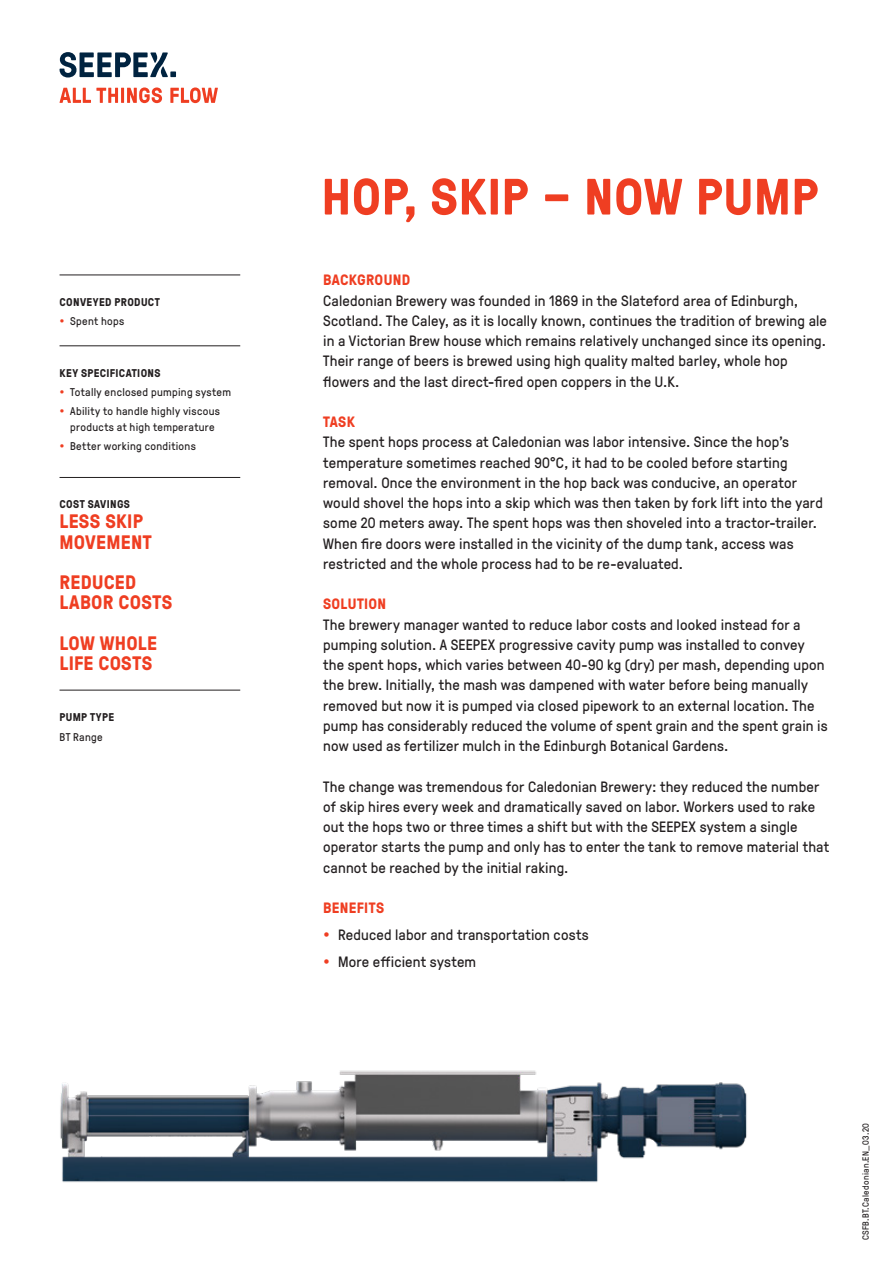
<style>
.page{position:relative;width:893px;height:1263px;background:#fff}
.page>*{position:absolute;margin:0;border:0;box-sizing:border-box;transform-origin:0 0}
.Headline_M_34pt{font:700 51px "GT Pressura";letter-spacing:.01em;color:#ef3e22}
.Marginatext_Hervorhe{font:700 19.5px/20.2px "GT Pressura";letter-spacing:.015em;color:#ef3e22}
.Copytext_10pt{font:15px/20.2px "GT Pressura";letter-spacing:.015em;color:#231f20}
.Copytext_Headline_10{font:700 15px "GT Pressura";letter-spacing:.02em;color:#ef3e22}
.Marginaltext_7_5pt{font:11.25px/15.1px "GT Pressura";letter-spacing:.03em;color:#231f20}
.Marginaltext_Headlin{font:700 11.25px "GT Pressura";letter-spacing:.035em;color:#231f20}
.Marginaltext_7_5pt-2{font:9px "GT Pressura";letter-spacing:.035em;color:#231f20}
</style>
<div class="page">
<hr style="left:60px;top:275px;width:180px;height:1px;background:#231f20">
<hr style="left:60px;top:345px;width:180px;height:1px;background:#231f20">
<hr style="left:60px;top:477px;width:180px;height:1px;background:#231f20">
<hr style="left:60px;top:690px;width:180px;height:1px;background:#231f20">
<img style="left:60px;top:1070px;width:687px;height:112px">
<svg style="left:60px;top:52px;width:116px;height:25px"></svg>
<svg style="left:170px;top:87px;width:48px;height:16px"></svg>
<svg style="left:127px;top:87px;width:35px;height:16px"></svg>
<hr style="left:121px;top:88px;width:3px;height:15px;background:#ef3e22">
<svg style="left:59px;top:88px;width:59px;height:15px"></svg>
<p class="Marginaltext_Headlin" style="left:60px;top:293px;width:102px">CONVEYED PRODUCT</p>
<p class="Marginaltext_7_5pt" style="left:70px;top:313px;width:56px">Spent hops</p>
<p class="Marginaltext_Headlin" style="left:60px;top:364px;width:103px">KEY SPECIFICATIONS</p>
<p class="Marginaltext_7_5pt" style="left:70px;top:384px;width:162px">Totally enclosed pumping system</p>
<p class="Marginaltext_7_5pt" style="left:70px;top:403px;width:151px">Ability to handle highly viscous products at high temperature</p>
<p class="Marginaltext_7_5pt" style="left:70px;top:438px;width:127px">Better working conditions</p>
<p class="Marginaltext_Headlin" style="left:60px;top:496px;width:72px">COST SAVINGS</p>
<p class="Marginatext_Hervorhe" style="left:60px;top:511px;width:94px">LESS SKIP<br>MOVEMENT</p>
<p class="Marginatext_Hervorhe" style="left:60px;top:571px;width:114px">REDUCED<br>LABOR COSTS</p>
<p class="Marginatext_Hervorhe" style="left:60px;top:632px;width:99px">LOW WHOLE<br>LIFE COSTS</p>
<p class="Marginaltext_Headlin" style="left:60px;top:709px;width:56px">PUMP TYPE</p>
<p class="Marginaltext_7_5pt" style="left:60px;top:729px;width:45px">BT Range</p>
<p class="Headline_M_34pt" style="left:321px;top:159px;width:498px">HOP, SKIP – NOW PUMP</p>
<p class="Copytext_Headline_10" style="left:323px;top:269px;width:89px">BACKGROUND</p>
<p class="Copytext_10pt" style="left:323px;top:289px;width:505px">Caledonian Brewery was founded in 1869 in the Slateford area of Edinburgh, Scotland. The Caley, as it is locally known, continues the tradition of brewing ale in a Victorian Brew house which remains relatively unchanged since its opening.<br>Their range of beers is brewed using high quality malted barley, whole hop flowers and the last direct-fired open coppers in the U.K.</p>
<p class="Copytext_Headline_10" style="left:323px;top:411px;width:33px">TASK</p>
<p class="Copytext_10pt" style="left:323px;top:431px;width:501px">The spent hops process at Caledonian was labor intensive. Since the hop's temperature sometimes reached 90°C, it had to be cooled before starting removal. Once the environment in the hop back was conducive, an operator would shovel the hops into a skip which was then taken by fork lift into the yard some 20 meters away. The spent hops was then shoveled into a tractor-trailer.<br>When fire doors were installed in the vicinity of the dump tank, access was restricted and the whole process had to be re-evaluated.</p>
<p class="Copytext_Headline_10" style="left:323px;top:593px;width:65px">SOLUTION</p>
<p class="Copytext_10pt" style="left:323px;top:613px;width:506px">The brewery manager wanted to reduce labor costs and looked instead for a pumping solution. A SEEPEX progressive cavity pump was installed to convey the spent hops, which varies between 40-90 kg (dry) per mash, depending upon the brew. Initially, the mash was dampened with water before being manually removed but now it is pumped via closed pipework to an external location. The pump has considerably reduced the volume of spent grain and the spent grain is now used as fertilizer mulch in the Edinburgh Botanical Gardens.</p>
<p class="Copytext_10pt" style="left:323px;top:775px;width:508px">The change was tremendous for Caledonian Brewery: they reduced the number of skip hires every week and dramatically saved on labor. Workers used to rake out the hops two or three times a shift but with the SEEPEX system a single operator starts the pump and only has to enter the tank to remove material that cannot be reached by the initial raking.</p>
<p class="Copytext_Headline_10" style="left:323px;top:897px;width:63px">BENEFITS</p>
<p class="Copytext_10pt" style="left:338px;top:924px;width:252px">Reduced labor and transportation costs</p>
<p class="Copytext_10pt" style="left:338px;top:950px;width:140px">More efficient system</p>
<p class="Marginaltext_7_5pt-2" style="left:859px;top:1240px;width:119px;rotate:-90deg">CSFB.BT.Caledonian.EN_03.20</p>
</div>
